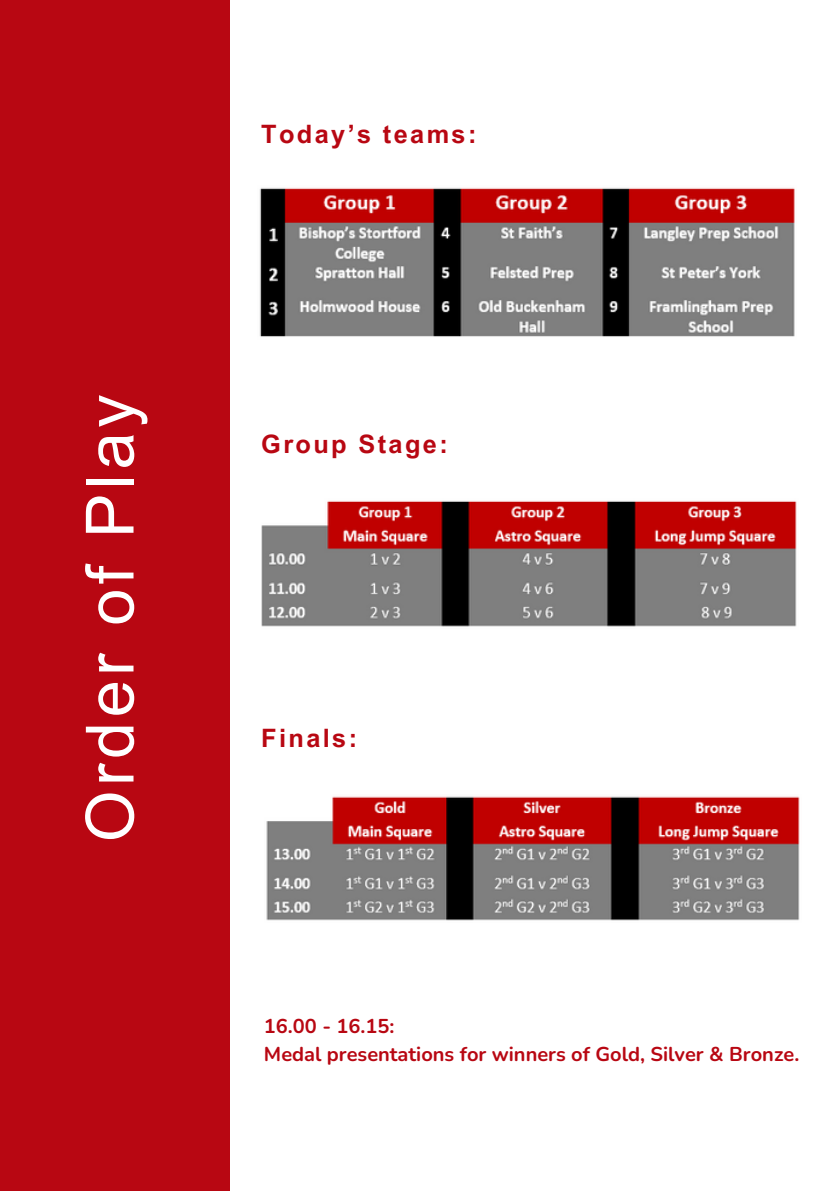
<style>
.page{position:relative;width:839px;height:1191px;background:#fff}
.page>*{position:absolute;margin:0;border:0;box-sizing:border-box;transform-origin:0 0}
.t1{font:66.6px "Arial MT Pro";letter-spacing:.07em;color:#fff}
.t2{font:700 25.4px "Arial MT Pro";letter-spacing:.095em;color:#b80712}
.t3{font:700 20px "Nunito";color:#b80712}
</style>
<div class="page">
<div style="left:0;top:0;width:230px;height:1191px;background:#b80712"></div>
<img style="left:259px;top:187px;width:536px;height:150px">
<img style="left:261px;top:501px;width:536px;height:126px">
<img style="left:266px;top:796px;width:534px;height:125px">
<h2 class="t1" style="left:85px;top:842px;width:449px;rotate:-90deg">Order of Play</h2>
<p class="t2" style="left:261px;top:125px;width:217px">Today’s teams:</p>
<h2 class="t2" style="left:261px;top:435px;width:188px">Group Stage:</h2>
<p class="t2" style="left:261px;top:729px;width:97px">Finals:</p>
<p class="t3" style="left:264px;top:1012px;width:132px">16.00 - 16.15:</p>
<p class="t3" style="left:264px;top:1041px;width:536px">Medal presentations for winners of Gold, Silver &amp; Bronze.</p>
</div>
